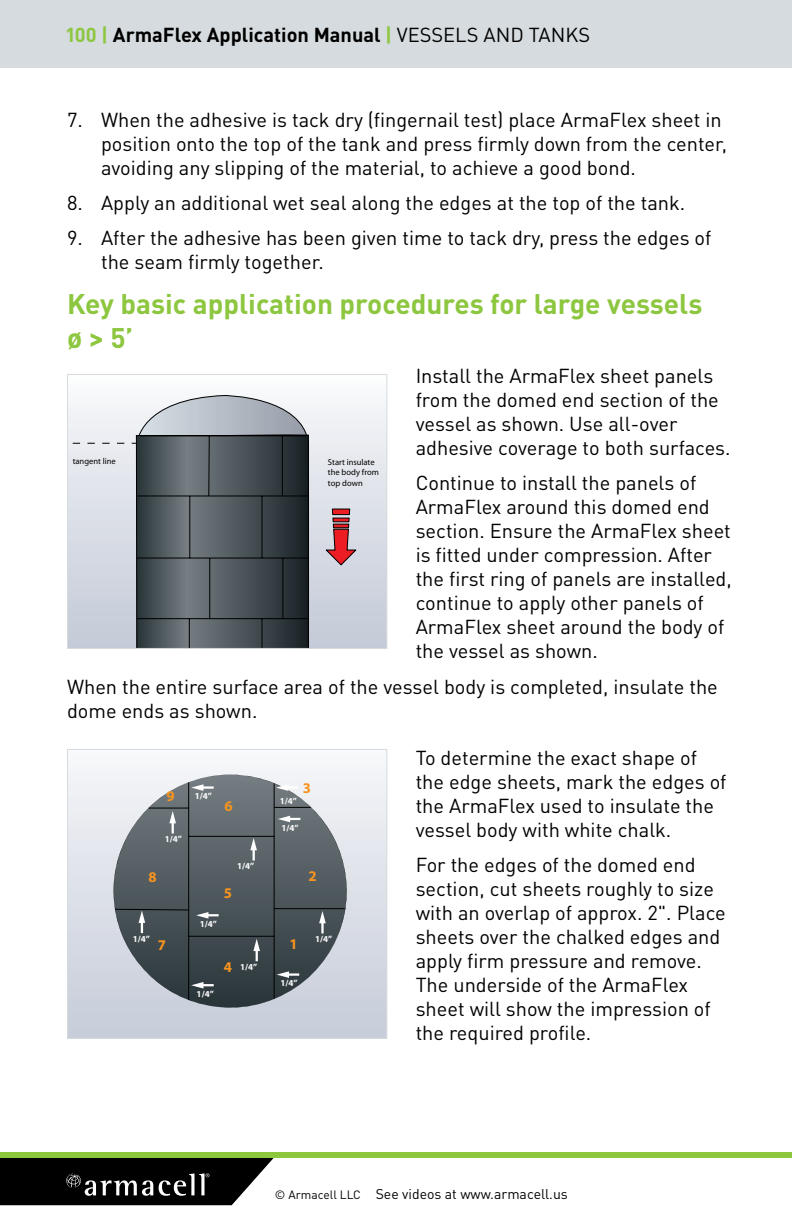
<style>
.page{position:relative;width:792px;height:1224px;background:#fff}
.page>*{position:absolute;margin:0;border:0;box-sizing:border-box;transform-origin:0 0}
.t1{font:700 28px/33.6px "DIN Pro";color:#8dc63f}
.t2{font:20px/24px "DIN Pro";color:#000}
.t3{font:700 20px "DIN Pro";color:#000}
.t4{font:700 14.8px "Myriad";color:#f7941e}
.t5{font:14px "DIN Pro";color:#000}
.t6{font:700 9px "Myriad";color:#fff}
.t7{font:8.6px/10.4px "Myriad";color:#000}
.s1{color:#8dc63f}
.s2{font-weight:400}
.s3{font-size:12px}
</style>
<div class="page">
<svg style="left:69px;top:395px;width:316px;height:252px;background:#93989f"></svg>
<div style="left:67px;top:374px;width:320px;height:275px;border:1px solid #d5dbde"></div>
<svg style="left:69px;top:766px;width:316px;height:271px;background:#949ba2"></svg>
<div style="left:67px;top:749px;width:320px;height:290px;border:1px solid #d5dbde"></div>
<div style="left:0;top:0;width:792px;height:67px;background:#d5dbde"></div>
<div style="left:0;top:1152px;width:792px;height:6px;background:#8dc63f"></div>
<svg style="left:0;top:1158px;width:274px;height:47px;background:#232323"></svg>
<p class="t3" style="left:66px;top:18px;width:525px"><span class="s1">100 |</span> ArmaFlex Application Manual <span class="s1">|</span> <span class="s2">VESSELS AND TANKS</span></p>
<p class="t2" style="left:101px;top:105px;width:628px;text-indent:-34px">7. When the adhesive is tack dry (fingernail test) place ArmaFlex sheet in position onto the top of the tank and press firmly down from the center, avoiding any slipping of the material, to achieve a good bond.</p>
<p class="t2" style="left:67px;top:189px;width:620px">8. Apply an additional wet seal along the edges at the top of the tank.</p>
<p class="t2" style="left:101px;top:224px;width:612px;text-indent:-34px">9. After the adhesive has been given time to tack dry, press the edges of the seam firmly together.</p>
<h1 class="t1" style="left:67px;top:284px;width:637px">Key basic application procedures for large vessels ø &gt; 5’</h1>
<p class="t2" style="left:416px;top:362px;width:316px">Install the ArmaFlex sheet panels from the domed end section of the vessel as shown. Use all-over adhesive coverage to both surfaces.</p>
<p class="t2" style="left:416px;top:469px;width:318px">Continue to install the panels of<br>ArmaFlex around this domed end section. Ensure the ArmaFlex sheet is fitted under compression. After the first ring of panels are installed, continue to apply other panels of<br>ArmaFlex sheet around the body of the vessel as shown.</p>
<p class="t2" style="left:67px;top:673px;width:652px">When the entire surface area of the vessel body is completed, insulate the dome ends as shown.</p>
<p class="t2" style="left:416px;top:743px;width:312px">To determine the exact shape of the edge sheets, mark the edges of the ArmaFlex used to insulate the vessel body with white chalk.</p>
<p class="t2" style="left:416px;top:851px;width:312px">For the edges of the domed end section, cut sheets roughly to size with an overlap of approx. 2". Place sheets over the chalked edges and apply firm pressure and remove.<br>The underside of the ArmaFlex sheet will show the impression of the required profile.</p>
<p class="t7" style="left:73px;top:457px;width:45px">tangent line</p>
<p class="t7" style="left:328px;top:457px;width:52px">Start insulate the body from top down</p>
<p class="t4" style="left:303px;top:780px;width:10px">3</p>
<p class="t4" style="left:166px;top:789px;width:10px">9</p>
<p class="t6" style="left:195px;top:792px;width:19px">1/4”</p>
<p class="t6" style="left:280px;top:796px;width:19px">1/4”</p>
<p class="t4" style="left:225px;top:798px;width:10px">6</p>
<p class="t6" style="left:282px;top:823px;width:19px">1/4”</p>
<p class="t6" style="left:165px;top:835px;width:19px">1/4”</p>
<p class="t6" style="left:237px;top:862px;width:19px">1/4”</p>
<p class="t4" style="left:309px;top:869px;width:10px">2</p>
<p class="t4" style="left:149px;top:869px;width:10px">8</p>
<p class="t4" style="left:224px;top:885px;width:10px">5</p>
<p class="t6" style="left:200px;top:920px;width:19px">1/4”</p>
<p class="t6" style="left:133px;top:934px;width:19px">1/4”</p>
<p class="t6" style="left:315px;top:935px;width:19px">1/4”</p>
<p class="t4" style="left:290px;top:937px;width:10px">1</p>
<p class="t4" style="left:158px;top:937px;width:10px">7</p>
<p class="t4" style="left:224px;top:959px;width:10px">4</p>
<p class="t6" style="left:240px;top:962px;width:19px">1/4”</p>
<p class="t6" style="left:280px;top:979px;width:19px">1/4”</p>
<p class="t6" style="left:197px;top:989px;width:19px">1/4”</p>
<p class="t5" style="left:275px;top:1182px;width:294px"><span class="s3">© Armacell LLC</span> See videos at www.armacell.us</p>
</div>
